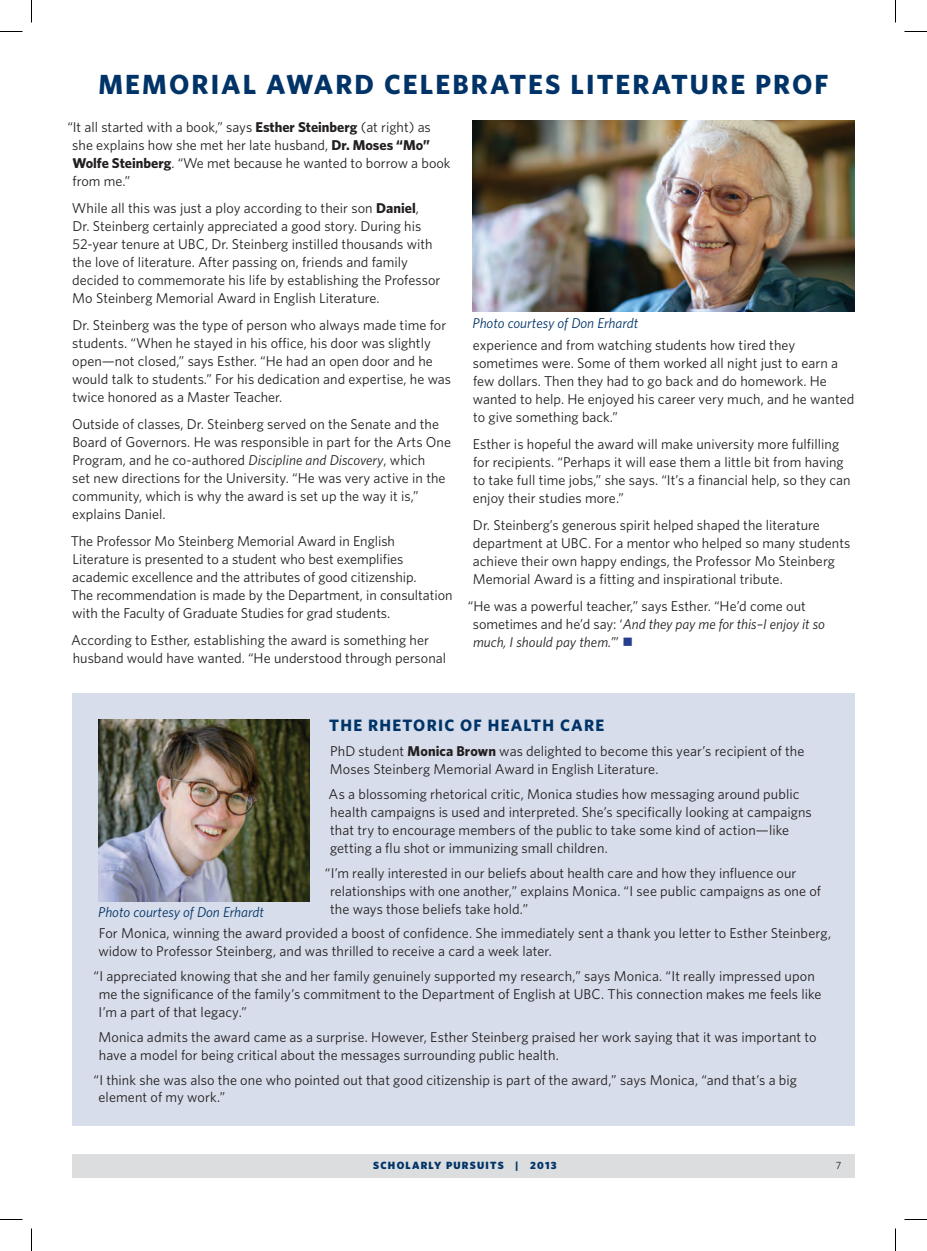
<style>
.page{position:relative;width:927px;height:1251px;background:#fff}
.page>*{position:absolute;margin:0;border:0;box-sizing:border-box;transform-origin:0 0}
.t1{font:700 27.75px "Whitney";letter-spacing:.075em;color:#003367}
.t2{font:700 16.5px "Whitney";letter-spacing:.075em;color:#003367}
.t3{font:14.25px/18px "Whitney";letter-spacing:.005em;color:#231f20}
.t4{font:italic 14.25px "Whitney";color:#003367}
.t5{font:900 10.5px "Whitney";letter-spacing:.12em;color:#003367}
.t6{font:10.5px "Whitney";color:#231f20}
.s1{font-weight:700}
.s2{font-style:italic}
.s3{color:#253f8e}
</style>
<div class="page">
<div style="left:72px;top:1155px;width:783px;height:23px;background:#dcdddf"></div>
<div style="left:73px;top:693px;width:782px;height:433px;background:#d7ddea"></div>
<img style="left:472px;top:120px;width:383px;height:192px">
<img style="left:98px;top:719px;width:211px;height:183px">
<svg style="left:0;top:31px;width:22px;height:1px"></svg>
<svg style="left:904px;top:31px;width:23px;height:1px"></svg>
<svg style="left:0;top:1219px;width:22px;height:1px"></svg>
<svg style="left:904px;top:1219px;width:23px;height:1px"></svg>
<svg style="left:31px;top:0;width:1px;height:22px"></svg>
<svg style="left:31px;top:1228px;width:1px;height:23px"></svg>
<svg style="left:895px;top:0;width:1px;height:22px"></svg>
<svg style="left:895px;top:1228px;width:1px;height:23px"></svg>
<h1 class="t1" style="left:98px;top:66px;width:90px">MEMORIA</h1>
<h1 class="t1" style="left:243px;top:66px;width:92px">L AWARD</h1>
<h1 class="t1" style="left:384px;top:66px;width:106px">CELEBRATE</h1>
<h1 class="t1" style="left:545px;top:66px;width:59px">S LITERAT</h1>
<h1 class="t1" style="left:690px;top:66px;width:85px">URE PRO</h1>
<h1 class="t1" style="left:815px;top:66px;width:15px">F</h1>
<p class="t3" style="left:72px;top:118px;width:380px;text-indent:-5px">“It all started with a book,” says <span class="s1">Esther Steinberg</span> (at right) as she explains how she met her late husband, <span class="s1">Dr. Moses “Mo” Wolfe Steinberg</span>. “We met because he wanted to borrow a book from me.”</p>
<p class="t3" style="left:72px;top:199px;width:370px">While all this was just a ploy according to their son <span class="s1">Daniel</span>,<br>Dr. Steinberg certainly appreciated a good story. During his 52-year tenure at UBC, Dr. Steinberg instilled thousands with the love of literature. After passing on, friends and family decided to commemorate his life by establishing the Professor Mo Steinberg Memorial Award in English Literature.</p>
<p class="t3" style="left:72px;top:316px;width:380px">Dr. Steinberg was the type of person who always made time for students. “When he stayed in his office, his door was slightly open—not closed,” says Esther. “He had an open door and he would talk to students.” For his dedication and expertise, he was twice honored as a Master Teacher.</p>
<p class="t3" style="left:72px;top:415px;width:380px">Outside of classes, Dr. Steinberg served on the Senate and the Board of Governors. He was responsible in part for the Arts One Program, and he co-authored <span class="s2">Discipline and Discovery</span>, which<br>set new directions for the University. “He was very active in the community, which is why the award is set up the way it is,” explains Daniel.</p>
<p class="t3" style="left:71px;top:532px;width:383px">The Professor Mo Steinberg Memorial Award in English Literature is presented to a student who best exemplifies academic excellence and the attributes of good citizenship.<br>The recommendation is made by the Department, in consultation with the Faculty of Graduate Studies for grad students.</p>
<p class="t3" style="left:71px;top:631px;width:377px">According to Esther, establishing the award is something her husband would have wanted. “He understood through personal</p>
<p class="t4" style="left:473px;top:313px;width:167px">Photo courtesy of Don Erhardt</p>
<p class="t3" style="left:473px;top:336px;width:383px">experience and from watching students how tired they sometimes were. Some of them worked all night just to earn a few dollars. Then they had to go back and do homework. He wanted to help. He enjoyed his career very much, and he wanted to give something back.”</p>
<p class="t3" style="left:473px;top:435px;width:379px">Esther is hopeful the award will make university more fulfilling for recipients. “Perhaps it will ease them a little bit from having to take full time jobs,” she says. “It’s a financial help, so they can enjoy their studies more.”</p>
<p class="t3" style="left:473px;top:516px;width:379px">Dr. Steinberg’s generous spirit helped shaped the literature department at UBC. For a mentor who helped so many students achieve their own happy endings, the Professor Mo Steinberg Memorial Award is a fitting and inspirational tribute.</p>
<p class="t3" style="left:473px;top:597px;width:354px;text-indent:-5px">“He was a powerful teacher,” says Esther. “He’d come out sometimes and he’d say: ‘<span class="s2">And they pay me for this–I enjoy it so much, I should pay them.’</span>” <span class="s3">■</span></p>
<p class="t2" style="left:329px;top:714px;width:277px">The Rhetoric of Health Care</p>
<p class="t3" style="left:330px;top:742px;width:476px">PhD student <span class="s1">Monica Brown</span> was delighted to become this year’s recipient of the<br>Moses Steinberg Memorial Award in English Literature.</p>
<p class="t3" style="left:329px;top:784px;width:485px">As a blossoming rhetorical critic, Monica studies how messaging around public health campaigns is used and interpreted. She’s specifically looking at campaigns that try to encourage members of the public to take some kind of action—like getting a flu shot or immunizing small children.</p>
<p class="t3" style="left:330px;top:863px;width:493px;text-indent:-5px">“I’m really interested in our beliefs about health care and how they influence our relationships with one another,” explains Monica. “I see public campaigns as one of the ways those beliefs take hold.”</p>
<p class="t3" style="left:98px;top:924px;width:734px">For Monica, winning the award provided a boost of confidence. She immediately sent a thank you letter to Esther Steinberg, widow to Professor Steinberg, and was thrilled to receive a card a week later.</p>
<p class="t3" style="left:99px;top:967px;width:724px;text-indent:-5px">“I appreciated knowing that she and her family genuinely supported my research,” says Monica. “It really impressed upon me the significance of the family’s commitment to the Department of English at UBC. This connection makes me feels like<br>I’m a part of that legacy.”</p>
<p class="t3" style="left:98px;top:1027px;width:720px">Monica admits the award came as a surprise. However, Esther Steinberg praised her work saying that it was important to have a model for being critical about the messages surrounding public health.</p>
<p class="t3" style="left:98px;top:1070px;width:700px;text-indent:-5px">“I think she was also the one who pointed out that good citizenship is part of the award,” says Monica, “and that’s a big element of my work.”</p>
<p class="t4" style="left:98px;top:903px;width:167px">Photo courtesy of Don Erhardt</p>
<p class="t5" style="left:373px;top:1159px;width:185px">SCHOLARLY PURSUITS | 2013</p>
<p class="t6" style="left:836px;top:1159px;width:7px">7</p>
</div>
